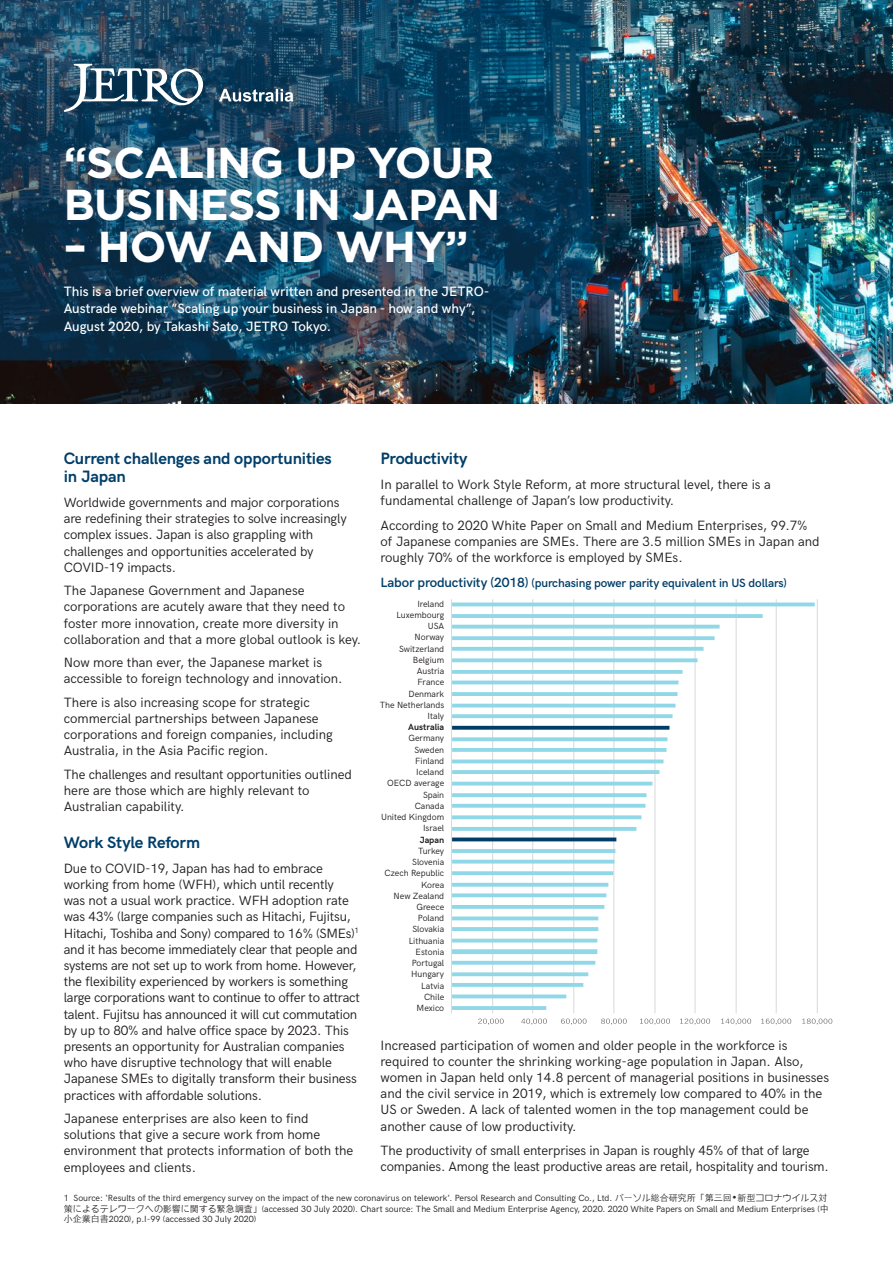
<style>
.page{position:relative;width:893px;height:1263px;background:#fff}
.page>*{position:absolute;margin:0;border:0;box-sizing:border-box;transform-origin:0 0}
.t1{font:700 43.2px/42px "Gotham";letter-spacing:-.02em;color:#fff}
.Subheader{font:700 16.5px/18px "HK Grotesk";letter-spacing:-.01em;color:#003e69}
.Body{font:500 13.65px/16.4px "HK Grotesk";color:#fff}
.Body-2{font:13.5px/16.2px "HK Grotesk";letter-spacing:-.01em;color:#231f20}
.Table_header{font:600 12px "HK Grotesk";letter-spacing:-.01em;color:#003e69}
.Footnote{font:9px/10.5px "HK Grotesk";color:#231f20}
.Body-3{font:9px "HK Grotesk";color:#231f20}
.Body-4{font:700 9px "HK Grotesk";color:#231f20}
.s1{font-size:13.5px}
.s2{font-family:"ST Heiti SC";font-weight:300}
</style>
<div class="page">
<img style="left:0;top:0;width:893px;height:403px">
<svg style="left:0;top:0;width:591px;height:360px;background:#174461"></svg>
<svg style="left:219px;top:89px;width:74px;height:13px"></svg>
<svg style="left:64px;top:64px;width:139px;height:48px"></svg>
<hr style="left:817px;top:599px;width:1px;height:414px;background:#d8d9d8">
<hr style="left:776px;top:599px;width:1px;height:414px;background:#d8d9d8">
<hr style="left:736px;top:599px;width:1px;height:414px;background:#d8d9d8">
<hr style="left:695px;top:599px;width:1px;height:414px;background:#d8d9d8">
<hr style="left:655px;top:599px;width:1px;height:414px;background:#d8d9d8">
<hr style="left:614px;top:599px;width:1px;height:414px;background:#d8d9d8">
<hr style="left:573px;top:599px;width:1px;height:414px;background:#d8d9d8">
<hr style="left:532px;top:599px;width:1px;height:414px;background:#d8d9d8">
<hr style="left:492px;top:599px;width:1px;height:414px;background:#d8d9d8">
<svg style="left:452px;top:602px;width:363px;height:408px"></svg>
<hr style="left:451px;top:599px;width:1px;height:414px;background:#d8d9d8">
<svg style="left:478px;top:1019px;width:26px;height:6px"></svg>
<svg style="left:521px;top:1019px;width:26px;height:6px"></svg>
<svg style="left:561px;top:1019px;width:25px;height:6px"></svg>
<svg style="left:601px;top:1019px;width:26px;height:6px"></svg>
<svg style="left:640px;top:1019px;width:30px;height:6px"></svg>
<svg style="left:680px;top:1019px;width:30px;height:6px"></svg>
<svg style="left:721px;top:1019px;width:30px;height:6px"></svg>
<svg style="left:761px;top:1019px;width:30px;height:6px"></svg>
<svg style="left:802px;top:1019px;width:30px;height:6px"></svg>
<svg style="left:452px;top:726px;width:217px;height:4px"></svg>
<svg style="left:452px;top:837px;width:164px;height:4px"></svg>
<p class="t1" style="left:64px;top:141px;width:438px">“SCALING UP YOUR<br>BUSINESS IN JAPAN</p>
<p class="t1" style="left:64px;top:225px;width:406px">– HOW AND WHY”</p>
<p class="Body" style="left:64px;top:282px;width:427px">This is a brief overview of material written and presented in the JETRO-<br>Austrade webinar ”Scaling up your business in Japan - how and why”,</p>
<p class="Body" style="left:64px;top:317px;width:269px">August 2020, by Takashi Sato, JETRO Tokyo.</p>
<p class="Subheader" style="left:64px;top:448px;width:270px">Current challenges and opportunities in Japan</p>
<p class="Body-2" style="left:64px;top:493px;width:285px">Worldwide governments and major corporations are redefining their strategies to solve increasingly complex issues. Japan is also grappling with challenges and opportunities accelerated by COVID-19 impacts.</p>
<p class="Body-2" style="left:64px;top:581px;width:299px">The Japanese Government and Japanese corporations are acutely aware that they need to foster more innovation, create more diversity in collaboration and that a more global outlook is key.</p>
<p class="Body-2" style="left:64px;top:653px;width:280px">Now more than ever, the Japanese market is accessible to foreign technology and innovation.</p>
<p class="Body-2" style="left:64px;top:693px;width:271px">There is also increasing scope for strategic commercial partnerships between Japanese corporations and foreign companies, including Australia, in the Asia Pacific region.</p>
<p class="Body-2" style="left:64px;top:765px;width:290px">The challenges and resultant opportunities outlined here are those which are highly relevant to<br>Australian capability.</p>
<p class="Subheader" style="left:64px;top:832px;width:138px">Work Style Reform</p>
<p class="Body-2" style="left:64px;top:859px;width:298px">Due to COVID-19, Japan has had to embrace working from home (WFH), which until recently<br>was not a usual work practice. WFH adoption rate was 43% (large companies such as Hitachi, Fujitsu, Hitachi, Toshiba and Sony) compared to 16% (SMEs)<sup>1 </sup>and it has become immediately clear that people and systems are not set up to work from home. However, the flexibility experienced by workers is something large corporations want to continue to offer to attract talent. Fujitsu has announced it will cut commutation by up to 80% and halve office space by 2023. This presents an opportunity for Australian companies who have disruptive technology that will enable Japanese SMEs to digitally transform their business practices with affordable solutions.</p>
<p class="Body-2" style="left:64px;top:1109px;width:291px">Japanese enterprises are also keen to find solutions that give a secure work from home environment that protects information of both the employees and clients.</p>
<p class="Subheader" style="left:381px;top:448px;width:88px">Productivity</p>
<p class="Body-2" style="left:381px;top:475px;width:392px">In parallel to Work Style Reform, at more structural level, there is a fundamental challenge of Japan’s low productivity.</p>
<p class="Body-2" style="left:381px;top:516px;width:440px">According to 2020 White Paper on Small and Medium Enterprises, 99.7% of Japanese companies are SMEs. There are 3.5 million SMEs in Japan and roughly 70% of the workforce is employed by SMEs.</p>
<p class="Table_header" style="left:381px;top:574px;width:408px"><span class="s1">Labor productivity (2018)</span> (purchasing power parity equivalent in US dollars)</p>
<p class="Body-3" style="left:417px;top:597px;width:28px">Ireland</p>
<p class="Body-3" style="left:397px;top:608px;width:49px">Luxembourg</p>
<p class="Body-3" style="left:428px;top:619px;width:18px">USA</p>
<p class="Body-3" style="left:415px;top:630px;width:31px">Norway</p>
<p class="Body-3" style="left:399px;top:642px;width:47px">Switzerland</p>
<p class="Body-3" style="left:413px;top:653px;width:33px">Belgium</p>
<p class="Body-3" style="left:417px;top:664px;width:29px">Austria</p>
<p class="Body-3" style="left:417px;top:675px;width:28px">France</p>
<p class="Body-3" style="left:408px;top:687px;width:37px">Denmark</p>
<p class="Body-3" style="left:380px;top:698px;width:66px">The Netherlands</p>
<p class="Body-3" style="left:428px;top:709px;width:18px">Italy</p>
<p class="Body-4" style="left:408px;top:720px;width:37px">Australia</p>
<p class="Body-3" style="left:408px;top:732px;width:37px">Germany</p>
<p class="Body-3" style="left:414px;top:743px;width:31px">Sweden</p>
<p class="Body-3" style="left:415px;top:754px;width:30px">Finland</p>
<p class="Body-3" style="left:416px;top:765px;width:29px">Iceland</p>
<p class="Body-3" style="left:387px;top:776px;width:59px">OECD average</p>
<p class="Body-3" style="left:423px;top:788px;width:23px">Spain</p>
<p class="Body-3" style="left:415px;top:799px;width:31px">Canada</p>
<p class="Body-3" style="left:381px;top:810px;width:65px">United Kingdom</p>
<p class="Body-3" style="left:423px;top:821px;width:23px">Israel</p>
<p class="Body-4" style="left:420px;top:833px;width:26px">Japan</p>
<p class="Body-3" style="left:418px;top:844px;width:28px">Turkey</p>
<p class="Body-3" style="left:412px;top:855px;width:34px">Slovenia</p>
<p class="Body-3" style="left:385px;top:866px;width:61px">Czech Republic</p>
<p class="Body-3" style="left:421px;top:878px;width:25px">Korea</p>
<p class="Body-3" style="left:394px;top:889px;width:52px">New Zealand</p>
<p class="Body-3" style="left:417px;top:900px;width:29px">Greece</p>
<p class="Body-3" style="left:418px;top:911px;width:28px">Poland</p>
<p class="Body-3" style="left:412px;top:923px;width:33px">Slovakia</p>
<p class="Body-3" style="left:409px;top:934px;width:37px">Lithuania</p>
<p class="Body-3" style="left:416px;top:945px;width:30px">Estonia</p>
<p class="Body-3" style="left:412px;top:956px;width:34px">Portugal</p>
<p class="Body-3" style="left:411px;top:967px;width:35px">Hungary</p>
<p class="Body-3" style="left:421px;top:979px;width:24px">Latvia</p>
<p class="Body-3" style="left:424px;top:990px;width:22px">Chile</p>
<p class="Body-3" style="left:417px;top:1001px;width:29px">Mexico</p>
<p class="Body-2" style="left:381px;top:1036px;width:450px">Increased participation of women and older people in the workforce is required to counter the shrinking working-age population in Japan. Also, women in Japan held only 14.8 percent of managerial positions in businesses and the civil service in 2019, which is extremely low compared to 40% in the US or Sweden. A lack of talented women in the top management could be another cause of low productivity.</p>
<p class="Body-2" style="left:381px;top:1141px;width:450px">The productivity of small enterprises in Japan is roughly 45% of that of large companies. Among the least productive areas are retail, hospitality and tourism.</p>
<p class="Footnote" style="left:64px;top:1192px;width:767px">1 Source: ‘Results of the third emergency survey on the impact of the new coronavirus on telework’. Persol Research and Consulting Co., Ltd. <span class="s2">パーソル総合研究所「第三回•新型コロナウイルス対策によるテレワークへの影響に関する緊急調査」</span>(accessed 30 July 2020). Chart source: The Small and Medium Enterprise Agency, 2020. 2020 White Papers on Small and Medium Enterprises (<span class="s2">中小企業白書</span>2020), p.I-99 (accessed 30 July 2020)</p>
</div>
